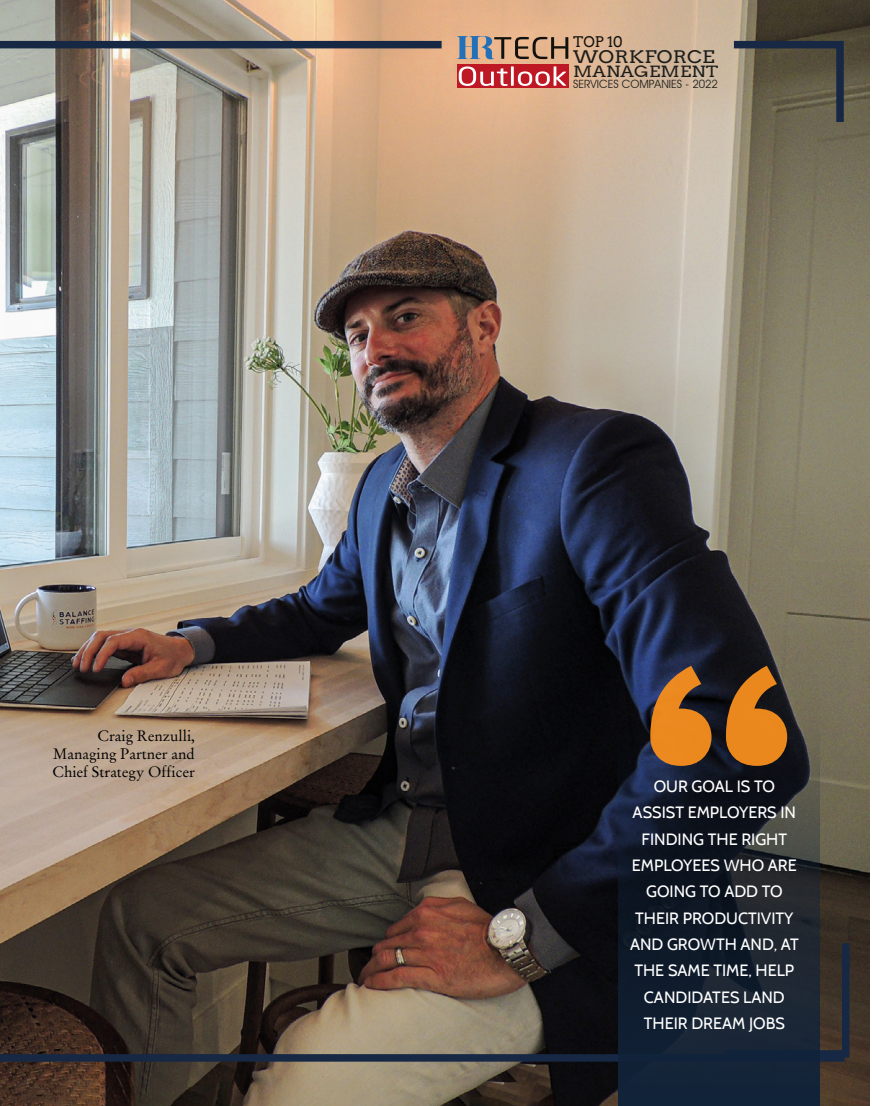
<style>
.page{position:relative;width:872px;height:1106px;background:#fff}
.page>*{position:absolute;margin:0;border:0;box-sizing:border-box;transform-origin:0 0}
.t1{font:17.4px "Arvo";letter-spacing:.01em;color:#1d1d1b;scale:1.16 1}
.t2{font:16.35px/26.4px "Cabin";color:#fff;text-align:center}
.t3{font:15.45px "Arvo";letter-spacing:.01em;color:#1d1d1b;scale:1.16 1}
.t4{font:15px/18px "Stempel Garamond";color:#000;text-align:justify}
.t5{font:14.7px "Arvo";color:#13110c}
.t6{font:11.4px "Avant Garde IT Cby BT";color:#1d1d1b}
</style>
<div class="page">
<img style="left:0;top:0;width:869px;height:1106px">
<svg style="left:457px;top:36px;width:111px;height:1px"></svg>
<img style="left:0;top:37px;width:852px;height:1028px">
<svg style="left:819px;top:935px;width:34px;height:139px;background:#342f2e"></svg>
<svg style="left:726px;top:37px;width:121px;height:92px;background:#676252"></svg>
<svg style="left:618px;top:635px;width:201px;height:471px;background:#1c2430"></svg>
<svg style="left:650px;top:665px;width:137px;height:101px;background:#905923"></svg>
<p class="t4" style="left:52px;top:727px;width:144px;text-indent:45px">Craig Renzulli, Managing Partner and Chief Strategy Officer</p>
<p class="t5" style="left:573px;top:33px;width:51px">TOP 10</p>
<p class="t1" style="left:573px;top:46px;width:124px">WORKFORCE</p>
<p class="t3" style="left:573px;top:63px;width:127px">MANAGEMENT</p>
<p class="t6" style="left:573px;top:77px;width:146px">SERVICES COMPANIES - 2022</p>
<p class="t2" style="left:630px;top:772px;width:170px">OUR GOAL IS TO<br>ASSIST EMPLOYERS IN<br>FINDING THE RIGHT<br>EMPLOYEES WHO ARE<br>GOING TO ADD TO<br>THEIR PRODUCTIVITY<br>AND GROWTH AND, AT<br>THE SAME TIME, HELP<br>CANDIDATES LAND<br>THEIR DREAM JOBS</p>
</div>
